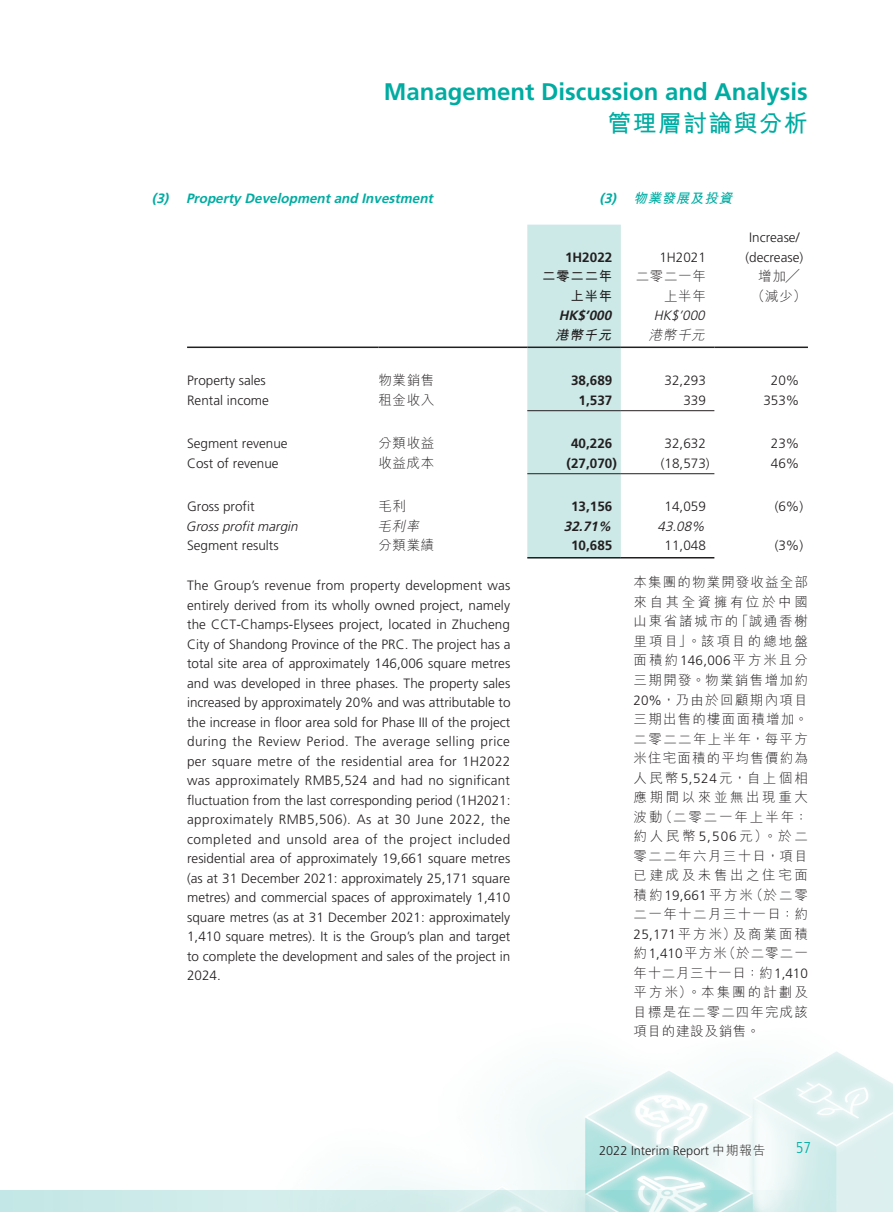
<style>
.page{position:relative;width:893px;height:1212px;background:#fff}
.page>*{position:absolute;margin:0;border:0;box-sizing:border-box;transform-origin:0 0}
.t1{font:700 24px "Frutiger LT Std";color:#00aca2}
.t2{font:700 24px "M Hei HK";letter-spacing:.05em;color:#00aca2}
.t3{font:300 condensed 15.75px "Frutiger LT Std";color:#00aca2}
._00_txt{font:300 13.5px/19.5px "Frutiger LT Std";color:#231f20;text-align:justify}
._00_txt-2{font:300 13.5px/19.5px "M Hei HK";letter-spacing:.08em;color:#231f20;text-align:justify}
._50_Table_txt{font:300 13.5px "Frutiger LT Std";color:#231f20}
._50_Table_txt-2{font:700 13.5px "Frutiger LT Std";color:#231f20}
._50_Table_txt-3{font:300 13.5px "M Hei HK";letter-spacing:.05em;color:#231f20}
._03_H3{font:italic 700 13.5px "Frutiger LT Std";color:#00aca2}
._50_Table_txt-4{font:italic 300 13.5px "Frutiger LT Std";color:#231f20}
._50_Table_txt-5{font:italic 700 13.5px "Frutiger LT Std";color:#231f20}
._03_H3-2{font:italic 700 13.5px "M Hei HK";color:#00aca2}
._50_Table_txt-6{font:700 13.5px "M Hei HK";letter-spacing:.05em;color:#231f20}
._50_Table_txt-7{font:italic 300 13.5px "M Hei HK";color:#231f20}
._50_Table_txt-8{font:italic 700 13.5px "M Hei HK";color:#231f20}
.t4{font:300 12.75px "Frutiger LT Std";color:#231f20}
.s1{font-family:"Frutiger LT Std"}
.s2{font-family:"M Hei HK"}
</style>
<div class="page">
<div style="left:0;top:1191px;width:893px;height:21px;background:#c4e8e6"></div>
<img style="left:53px;top:1051px;width:840px;height:161px">
<div style="left:527px;top:225px;width:94px;height:332px;background:#cce9e7"></div>
<hr style="left:187px;top:346px;width:191px;height:2px;background:#231f20">
<hr style="left:378px;top:346px;width:149px;height:2px;background:#231f20">
<hr style="left:527px;top:346px;width:94px;height:2px;background:#231f20">
<hr style="left:621px;top:346px;width:93px;height:2px;background:#231f20">
<hr style="left:714px;top:346px;width:94px;height:2px;background:#231f20">
<hr style="left:527px;top:410px;width:94px;height:1px;background:#231f20">
<hr style="left:621px;top:410px;width:93px;height:1px;background:#231f20">
<hr style="left:527px;top:473px;width:94px;height:1px;background:#231f20">
<hr style="left:621px;top:473px;width:93px;height:1px;background:#231f20">
<hr style="left:527px;top:557px;width:94px;height:1px;background:#231f20">
<hr style="left:621px;top:557px;width:93px;height:1px;background:#231f20">
<h1 class="t1" style="left:384px;top:78px;width:426px">Management Discussion and Analysis</h1>
<h1 class="t2" style="left:607px;top:105px;width:202px">管理層討論與分析</h1>
<p class="_03_H3" style="left:152px;top:191px;width:286px">(3) Property Development and Investment</p>
<p class="_03_H3-2" style="left:600px;top:189px;width:138px"><span class="s1">(3)</span> 物業發展及投資</p>
<p class="_50_Table_txt-2" style="left:565px;top:249px;width:49px">1H2022</p>
<p class="_50_Table_txt" style="left:659px;top:250px;width:48px">1H2021</p>
<p class="_50_Table_txt-6" style="left:542px;top:267px;width:72px">二零二二年</p>
<p class="_50_Table_txt-6" style="left:570px;top:286px;width:43px">上半年</p>
<p class="_50_Table_txt-3" style="left:636px;top:270px;width:72px">二零二一年</p>
<p class="_50_Table_txt-3" style="left:664px;top:289px;width:43px">上半年</p>
<p class="_50_Table_txt-5" style="left:559px;top:308px;width:57px">HK$’000</p>
<p class="_50_Table_txt-4" style="left:654px;top:308px;width:56px">HK$’000</p>
<p class="_50_Table_txt-8" style="left:555px;top:325px;width:61px">港幣千元</p>
<p class="_50_Table_txt-7" style="left:649px;top:328px;width:60px">港幣千元</p>
<p class="_50_Table_txt" style="left:749px;top:230px;width:52px">Increase/</p>
<p class="_50_Table_txt" style="left:745px;top:250px;width:59px">(decrease)</p>
<p class="_50_Table_txt-3" style="left:758px;top:270px;width:43px">增加╱</p>
<p class="_50_Table_txt-3" style="left:751px;top:289px;width:56px">（減少）</p>
<p class="_50_Table_txt" style="left:187px;top:373px;width:80px">Property sales</p>
<p class="_50_Table_txt-3" style="left:378px;top:373px;width:58px">物業銷售</p>
<p class="_50_Table_txt-2" style="left:571px;top:373px;width:43px">38,689</p>
<p class="_50_Table_txt" style="left:665px;top:373px;width:43px">32,293</p>
<p class="_50_Table_txt" style="left:771px;top:373px;width:30px">20%</p>
<p class="_50_Table_txt" style="left:187px;top:392px;width:83px">Rental income</p>
<p class="_50_Table_txt-3" style="left:378px;top:393px;width:58px">租金收入</p>
<p class="_50_Table_txt-2" style="left:578px;top:392px;width:35px">1,537</p>
<p class="_50_Table_txt" style="left:683px;top:392px;width:24px">339</p>
<p class="_50_Table_txt" style="left:763px;top:392px;width:38px">353%</p>
<p class="_50_Table_txt" style="left:187px;top:436px;width:102px">Segment revenue</p>
<p class="_50_Table_txt-3" style="left:378px;top:436px;width:58px">分類收益</p>
<p class="_50_Table_txt-2" style="left:571px;top:436px;width:43px">40,226</p>
<p class="_50_Table_txt" style="left:665px;top:436px;width:43px">32,632</p>
<p class="_50_Table_txt" style="left:771px;top:436px;width:30px">23%</p>
<p class="_50_Table_txt" style="left:187px;top:455px;width:93px">Cost of revenue</p>
<p class="_50_Table_txt-3" style="left:378px;top:456px;width:58px">收益成本</p>
<p class="_50_Table_txt-2" style="left:566px;top:455px;width:52px">(27,070)</p>
<p class="_50_Table_txt" style="left:661px;top:455px;width:50px">(18,573)</p>
<p class="_50_Table_txt" style="left:771px;top:455px;width:30px">46%</p>
<p class="_50_Table_txt" style="left:187px;top:499px;width:69px">Gross profit</p>
<p class="_50_Table_txt-3" style="left:378px;top:499px;width:29px">毛利</p>
<p class="_50_Table_txt-2" style="left:571px;top:499px;width:43px">13,156</p>
<p class="_50_Table_txt" style="left:665px;top:499px;width:43px">14,059</p>
<p class="_50_Table_txt" style="left:775px;top:499px;width:30px">(6%)</p>
<p class="_50_Table_txt-4" style="left:186px;top:519px;width:117px">Gross profit margin</p>
<p class="_50_Table_txt-7" style="left:377px;top:519px;width:46px">毛利率</p>
<p class="_50_Table_txt-5" style="left:564px;top:518px;width:52px">32.71%</p>
<p class="_50_Table_txt-4" style="left:657px;top:519px;width:52px">43.08%</p>
<p class="_50_Table_txt" style="left:187px;top:538px;width:93px">Segment results</p>
<p class="_50_Table_txt-3" style="left:378px;top:538px;width:58px">分類業績</p>
<p class="_50_Table_txt-2" style="left:571px;top:538px;width:43px">10,685</p>
<p class="_50_Table_txt" style="left:665px;top:538px;width:43px">11,048</p>
<p class="_50_Table_txt" style="left:775px;top:538px;width:30px">(3%)</p>
<p class="_00_txt" style="left:187px;top:576px;width:325px">The Group’s revenue from property development was entirely derived from its wholly owned project, namely the CCT-Champs-Elysees project, located in Zhucheng City of Shandong Province of the PRC. The project has a total site area of approximately 146,006 square metres and was developed in three phases. The property sales increased by approximately 20% and was attributable to the increase in floor area sold for Phase III of the project during the Review Period. The average selling price per square metre of the residential area for 1H2022 was approximately RMB5,524 and had no significant fluctuation from the last corresponding period (1H2021: approximately RMB5,506). As at 30 June 2022, the completed and unsold area of the project included residential area of approximately 19,661 square metres (as at 31 December 2021: approximately 25,171 square metres) and commercial spaces of approximately 1,410 square metres (as at 31 December 2021: approximately 1,410 square metres). It is the Group’s plan and target to complete the development and sales of the project in 2024.</p>
<p class="_00_txt-2" style="left:634px;top:572px;width:176px">本集團的物業開發收益全部來自其全資擁有位於中國山東省諸城市的「誠通香榭里項目」。該項目的總地盤面積約<span class="s1">146,006</span>平方米且分三期開發。物業銷售增加約<span class="s1">20%</span>，乃由於回顧期內項目三期出售的樓面面積增加。二零二二年上半年，每平方米住宅面積的平均售價約為人民幣<span class="s1">5,524</span>元，自上個相應期間以來並無出現重大波動（二零二一年上半年：約人民幣 <span class="s1">5,506</span> 元）。於二零二二年六月三十日，項目已建成及未售出之住宅面積約<span class="s1">19,661</span>平方米（於二零二一年十二月三十一日：約<span class="s1">25,171</span>平方米）及商業面積約<span class="s1">1,410</span>平方米（於二零二一年十二月三十一日：約<span class="s1">1,410</span>平方米）。本集團的計劃及目標是在二零二四年完成該項目的建設及銷售。</p>
<p class="t4" style="left:599px;top:1143px;width:168px">2022 Interim Report <span class="s2">中期報告</span></p>
<p class="t3" style="left:796px;top:1138px;width:17px">57</p>
</div>
